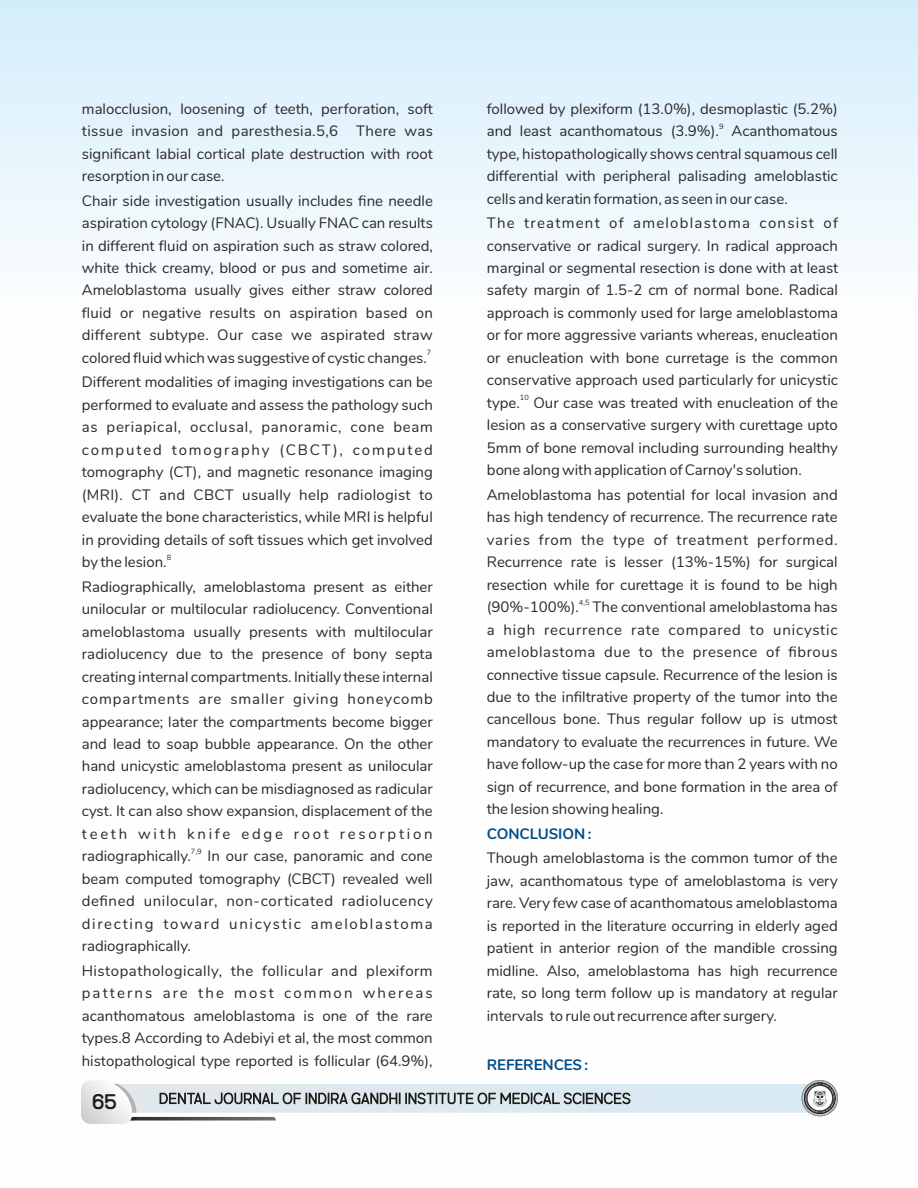
<style>
.page{position:relative;width:918px;height:1188px;background:#fff}
.page>*{position:absolute;margin:0;border:0;box-sizing:border-box;transform-origin:0 0}
.t1{font:19.65px "b Benmono Liane";color:#1c1b17}
.t2{font:15px/22.5px "Nunito";color:#2b2a29;text-align:justify}
.t3{font:700 15px "Nunito";color:#004c86}
.t4{font:7.5px "Nunito";color:#2b2a29}
</style>
<div class="page">
<svg style="left:0;top:0;width:918px;height:252px"></svg>
<svg style="left:81px;top:1080px;width:757px;height:44px"></svg>
<p class="t2" style="left:82px;top:97px;width:353px">malocclusion, loosening of teeth, perforation, soft tissue invasion and paresthesia.5,6 There was significant labial cortical plate destruction with root resorption in our case.</p>
<p class="t2" style="left:82px;top:189px;width:353px">Chair side investigation usually includes fine needle aspiration cytology (FNAC). Usually FNAC can results in different fluid on aspiration such as straw colored, white thick creamy, blood or pus and sometime air.<br>Ameloblastoma usually gives either straw colored fluid or negative results on aspiration based on different subtype. Our case we aspirated straw</p>
<p class="t4" style="left:427px;top:348px;width:6px">7</p>
<p class="t2" style="left:82px;top:346px;width:352px;line-height:24.5px">colored fluid which was suggestive of cystic changes.<br>Different modalities of imaging investigations can be</p>
<p class="t2" style="left:82px;top:394px;width:353px">performed to evaluate and assess the pathology such as periapical, occlusal, panoramic, cone beam computed tomography (CBCT), computed tomography (CT), and magnetic resonance imaging (MRI). CT and CBCT usually help radiologist to evaluate the bone characteristics, while MRI is helpful in providing details of soft tissues which get involved</p>
<p class="t4" style="left:167px;top:552px;width:6px">8</p>
<p class="t2" style="left:82px;top:550px;width:352px;line-height:24.5px">by the lesion.<br>Radiographically, ameloblastoma present as either</p>
<p class="t2" style="left:82px;top:598px;width:353px">unilocular or multilocular radiolucency. Conventional ameloblastoma usually presents with multilocular radiolucency due to the presence of bony septa creating internal compartments. Initially these internal compartments are smaller giving honeycomb appearance; later the compartments become bigger and lead to soap bubble appearance. On the other hand unicystic ameloblastoma present as unilocular radiolucency, which can be misdiagnosed as radicular cyst. It can also show expansion, displacement of the teeth with knife edge root resorption</p>
<p class="t4" style="left:191px;top:846px;width:12px">7,9</p>
<p class="t2" style="left:82px;top:845px;width:353px">radiographically. In our case, panoramic and cone beam computed tomography (CBCT) revealed well defined unilocular, non-corticated radiolucency directing toward unicystic ameloblastoma radiographically.</p>
<p class="t2" style="left:82px;top:960px;width:353px">Histopathologically, the follicular and plexiform patterns are the most common whereas acanthomatous ameloblastoma is one of the rare types.8 According to Adebiyi et al, the most common histopathological type reported is follicular (64.9%),</p>
<h1 class="t1" style="left:92px;top:1093px;width:26px">65</h1>
<p class="t2" style="left:487px;top:97px;width:352px">followed by plexiform (13.0%), desmoplastic (5.2%)</p>
<p class="t4" style="left:719px;top:121px;width:6px">9</p>
<p class="t2" style="left:487px;top:120px;width:353px">and least acanthomatous (3.9%). Acanthomatous type, histopathologically shows central squamous cell differential with peripheral palisading ameloblastic cells and keratin formation, as seen in our case.</p>
<p class="t2" style="left:487px;top:212px;width:353px">The treatment of ameloblastoma consist of conservative or radical surgery. In radical approach marginal or segmental resection is done with at least safety margin of 1.5-2 cm of normal bone. Radical approach is commonly used for large ameloblastoma or for more aggressive variants whereas, enucleation or enucleation with bone curretage is the common conservative approach used particularly for unicystic</p>
<p class="t4" style="left:520px;top:393px;width:10px">10</p>
<p class="t2" style="left:487px;top:392px;width:353px">type. Our case was treated with enucleation of the lesion as a conservative surgery with curettage upto 5mm of bone removal including surrounding healthy bone along with application of Carnoy's solution.</p>
<p class="t2" style="left:487px;top:484px;width:353px">Ameloblastoma has potential for local invasion and has high tendency of recurrence. The recurrence rate varies from the type of treatment performed.<br>Recurrence rate is lesser (13%-15%) for surgical resection while for curettage it is found to be high</p>
<p class="t4" style="left:579px;top:597px;width:12px">4,5</p>
<p class="t2" style="left:487px;top:596px;width:353px">(90%-100%). The conventional ameloblastoma has a high recurrence rate compared to unicystic ameloblastoma due to the presence of fibrous connective tissue capsule. Recurrence of the lesion is due to the infiltrative property of the tumor into the cancellous bone. Thus regular follow up is utmost mandatory to evaluate the recurrences in future. We have follow-up the case for more than 2 years with no sign of recurrence, and bone formation in the area of the lesion showing healing.</p>
<p class="t3" style="left:487px;top:824px;width:106px">CONCLUSION :</p>
<p class="t2" style="left:487px;top:847px;width:353px">Though ameloblastoma is the common tumor of the jaw, acanthomatous type of ameloblastoma is very rare. Very few case of acanthomatous ameloblastoma is reported in the literature occurring in elderly aged patient in anterior region of the mandible crossing midline. Also, ameloblastoma has high recurrence rate, so long term follow up is mandatory at regular intervals to rule out recurrence after surgery.</p>
<p class="t3" style="left:487px;top:1055px;width:103px">REFERENCES :</p>
</div>
